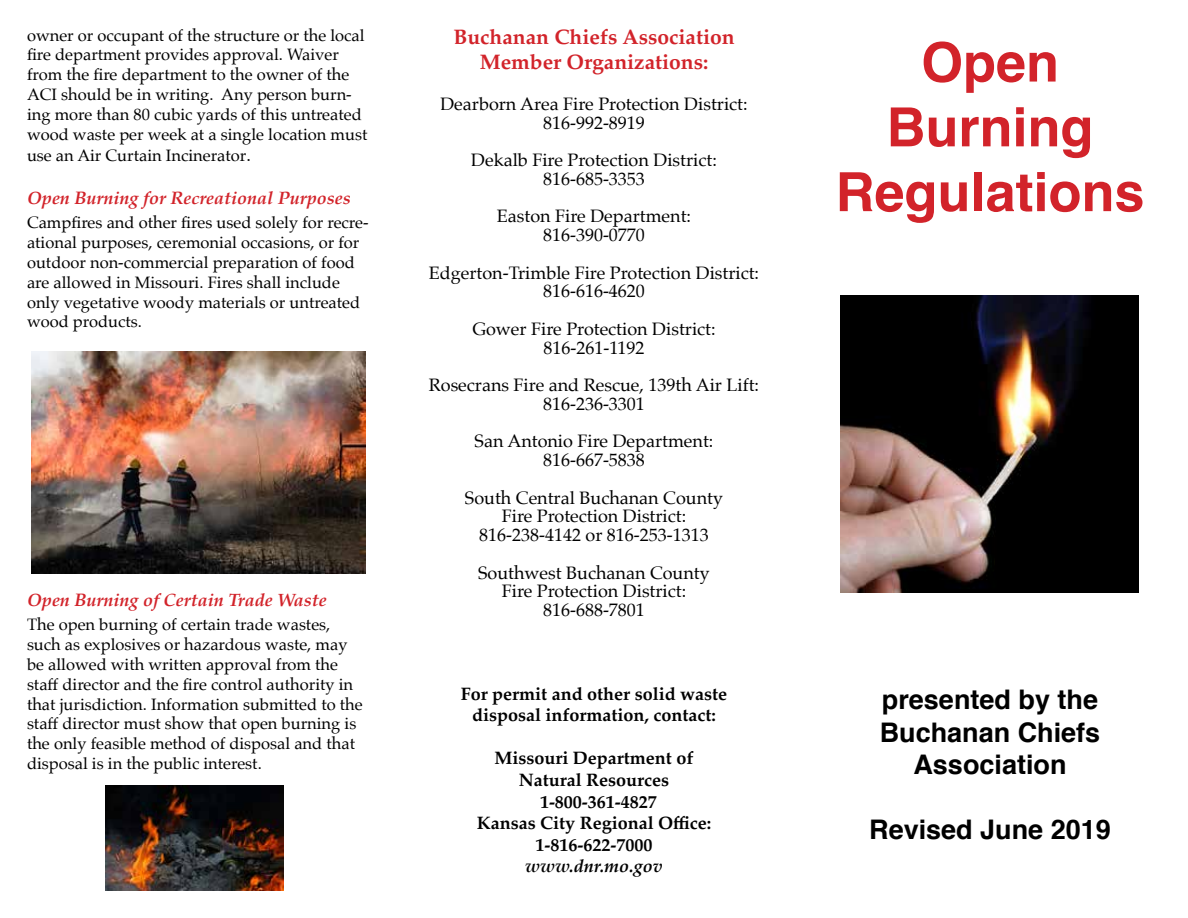
<style>
.page{position:relative;width:1188px;height:918px;background:#fff}
.page>*{position:absolute;margin:0;border:0;box-sizing:border-box;transform-origin:0 0}
.t1{font:700 54px/64.8px "Helvetica";color:#d2232a;text-align:center}
.t2{font:700 27px/32.4px "Helvetica";color:#000;text-align:center}
.t3{font:700 21px/25.2px "Palatino";color:#d2232a;text-align:center}
.t4{font:18px/18.8px "Palatino";color:#000;text-align:center}
.t5{font:700 18px/21.6px "Palatino";color:#000;text-align:center}
.t6{font:italic 700 18px "Palatino";color:#d2232a}
.t7{font:italic 700 18px "Palatino";color:#000}
.t8{font:16.5px/19.8px "Palatino";color:#000}
.s1{font-size:18px}
</style>
<div class="page">
<img style="left:840px;top:295px;width:298px;height:298px">
<img style="left:32px;top:351px;width:334px;height:222px">
<img style="left:106px;top:785px;width:177px;height:106px">
<p class="t8" style="left:27px;top:25px;width:342px">owner or occupant of the structure or the local fire department provides approval. Waiver from the fire department to the owner of the ACI should be in writing. Any person burn&shy;ing more than 80 cubic yards of this untreated wood waste per week at a single location must</p>
<p class="t8" style="left:27px;top:146px;width:225px">use an Air Curtain Incinerator<span class="s1">.</span></p>
<p class="t6" style="left:27px;top:183px;width:325px">Open Burning for Recreational Purposes</p>
<p class="t8" style="left:27px;top:213px;width:343px">Campfires and other fires used solely for recre&shy;ational purposes, ceremonial occasions, or for outdoor non-commercial preparation of food are allowed in Missouri. Fires shall include only vegetative woody materials or untreated wood products.</p>
<p class="t6" style="left:27px;top:585px;width:301px">Open Burning of Certain Trade Waste</p>
<p class="t8" style="left:27px;top:615px;width:337px">The open burning of certain trade wastes, such as explosives or hazardous waste, may be allowed with written approval from the staff director and the fire control authority in that jurisdiction. Information submitted to the staff director must show that open burning is the only feasible method of disposal and that disposal is in the public interest.</p>
<p class="t3" style="left:453px;top:24px;width:283px">Buchanan Chiefs Association<br>Member Organizations:</p>
<p class="t4" style="left:440px;top:94px;width:309px">Dearborn Area Fire Protection District:<br>816-992-8919</p>
<p class="t4" style="left:471px;top:150px;width:247px">Dekalb Fire Protection District:<br>816-685-3353</p>
<p class="t4" style="left:497px;top:207px;width:196px">Easton Fire Department:<br>816-390-0770</p>
<p class="t4" style="left:429px;top:263px;width:332px">Edgerton-Trimble Fire Protection District:<br>816-616-4620</p>
<p class="t4" style="left:472px;top:319px;width:245px">Gower Fire Protection District:<br>816-261-1192</p>
<p class="t4" style="left:429px;top:375px;width:332px">Rosecrans Fire and Rescue, 139th Air Lift:<br>816-236-3301</p>
<p class="t4" style="left:475px;top:432px;width:240px">San Antonio Fire Department:<br>816-667-5838</p>
<p class="t4" style="left:465px;top:488px;width:260px">South Central Buchanan County<br>Fire Protection District:<br>816-238-4142 or 816-253-1313</p>
<p class="t4" style="left:478px;top:563px;width:233px">Southwest Buchanan County<br>Fire Protection District:<br>816-688-7801</p>
<p class="t5" style="left:461px;top:682px;width:268px">For permit and other solid waste disposal information, contact:</p>
<p class="t5" style="left:477px;top:747px;width:236px">Missouri Department of<br>Natural Resources<br>1-800-361-4827<br>Kansas City Regional Office:<br>1-816-622-7000</p>
<p class="t7" style="left:525px;top:851px;width:139px">www.dnr.mo.gov</p>
<h1 class="t1" style="left:836px;top:31px;width:311px">Open<br>Burning<br>Regulations</h1>
<h2 class="t2" style="left:880px;top:684px;width:222px">presented by the<br>Buchanan Chiefs<br>Association</h2>
<h2 class="t2" style="left:869px;top:814px;width:243px">Revised June 2019</h2>
</div>
